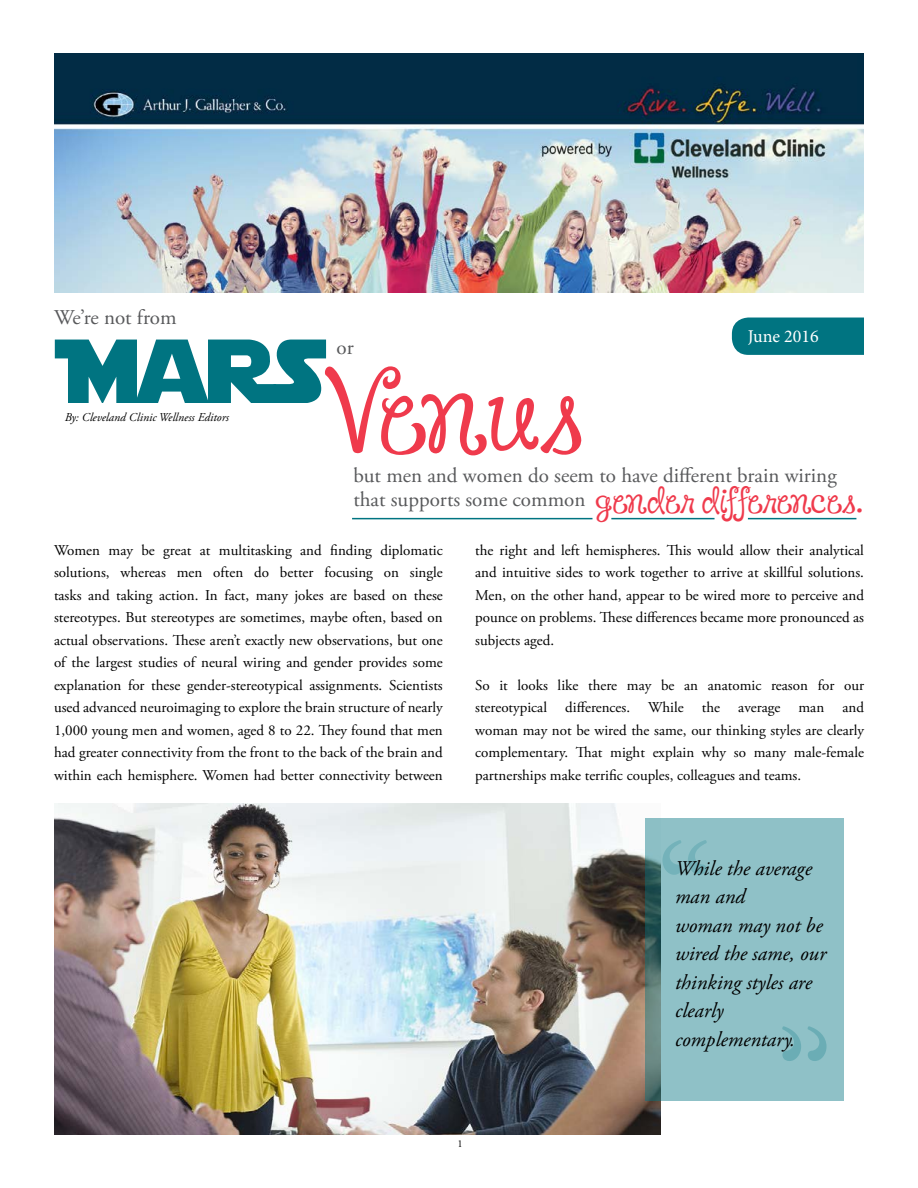
<style>
.page{position:relative;width:918px;height:1188px;background:#fff}
.page>*{position:absolute;margin:0;border:0;box-sizing:border-box;transform-origin:0 0}
.t1{font:150px "Adobe Garamond Pro";color:#007481}
.t2{font:90px "Star Jedi";color:#007481}
.t3{font:81px "Janda Happy Day";letter-spacing:-.04em;color:#ef3a4c}
.t4{font:25.5px "Janda Happy Day";color:#ef3a4c}
.t5{font:italic 21px/28.5px "Adobe Garamond Pro";color:#000}
.t6{font:21px/24px "Adobe Garamond Pro";color:#58595b}
.t7{font:18px "Minion Pro";color:#fff}
.t8{font:15px/22.5px "Adobe Garamond Pro";color:#000;text-align:justify}
.t9{font:italic 12px "Adobe Garamond Pro";color:#000}
.t10{font:10.5px "Adobe Garamond Pro";color:#000}
</style>
<div class="page">
<img style="left:54px;top:54px;width:810px;height:238px">
<img style="left:54px;top:804px;width:606px;height:330px">
<div style="left:646px;top:818px;width:198px;height:283px;background:#8fc1c7"></div>
<div style="left:732px;top:318px;width:132px;height:37px;background:#007481"></div>
<hr style="left:352px;top:518px;width:240px;height:1px;background:#007481">
<hr style="left:611px;top:518px;width:104px;height:1px;background:#007481">
<hr style="left:748px;top:518px;width:108px;height:1px;background:#007481">
<div style="left:782px;top:1026px;width:45px;height:35px;background:#8fc1c7"></div>
<h3 class="t6" style="left:54px;top:306px;width:124px">We’re not from</h3>
<h2 class="t2" style="left:66px;top:291px;width:259px">MARS</h2>
<h3 class="t6" style="left:337px;top:336px;width:19px">or</h3>
<h3 class="t3" style="left:324px;top:348px;width:260px">Venus</h3>
<p class="t9" style="left:65px;top:410px;width:166px">By: Cleveland Clinic Wellness Editors</p>
<p class="t7" style="left:748px;top:324px;width:72px">June 2016</p>
<h3 class="t6" style="left:353px;top:464px;width:485px">but men and women do seem to have different brain wiring that supports some common</h3>
<p class="t8" style="left:475px;top:539px;width:390px">the right and left hemispheres. This would allow their analytical and intuitive sides to work together to arrive at skillful solutions.<br>Men, on the other hand, appear to be wired more to perceive and pounce on problems. These differences became more pronounced as subjects aged.</p>
<p class="t8" style="left:475px;top:674px;width:390px">So it looks like there may be an anatomic reason for our stereotypical differences. While the average man and woman may not be wired the same, our thinking styles are clearly complementary. That might explain why so many male-female partnerships make terrific couples, colleagues and teams.</p>
<h3 class="t4" style="left:596px;top:481px;width:268px">gender differences.</h3>
<p class="t8" style="left:54px;top:539px;width:390px">Women may be great at multitasking and finding diplomatic solutions, whereas men often do better focusing on single tasks and taking action. In fact, many jokes are based on these stereotypes. But stereotypes are sometimes, maybe often, based on actual observations. These aren’t exactly new observations, but one of the largest studies of neural wiring and gender provides some explanation for these gender-stereotypical assignments. Scientists used advanced neuroimaging to explore the brain structure of nearly 1,000 young men and women, aged 8 to 22. They found that men had greater connectivity from the front to the back of the brain and within each hemisphere. Women had better connectivity between</p>
<p class="t10" style="left:457px;top:1137px;width:7px">1</p>
<h1 class="t1" style="left:654px;top:808px;width:62px">“</h1>
<h3 class="t5" style="left:675px;top:855px;width:153px">While the average man and<br>woman may not be wired the same, our thinking styles are clearly complementary.</h3>
</div>
